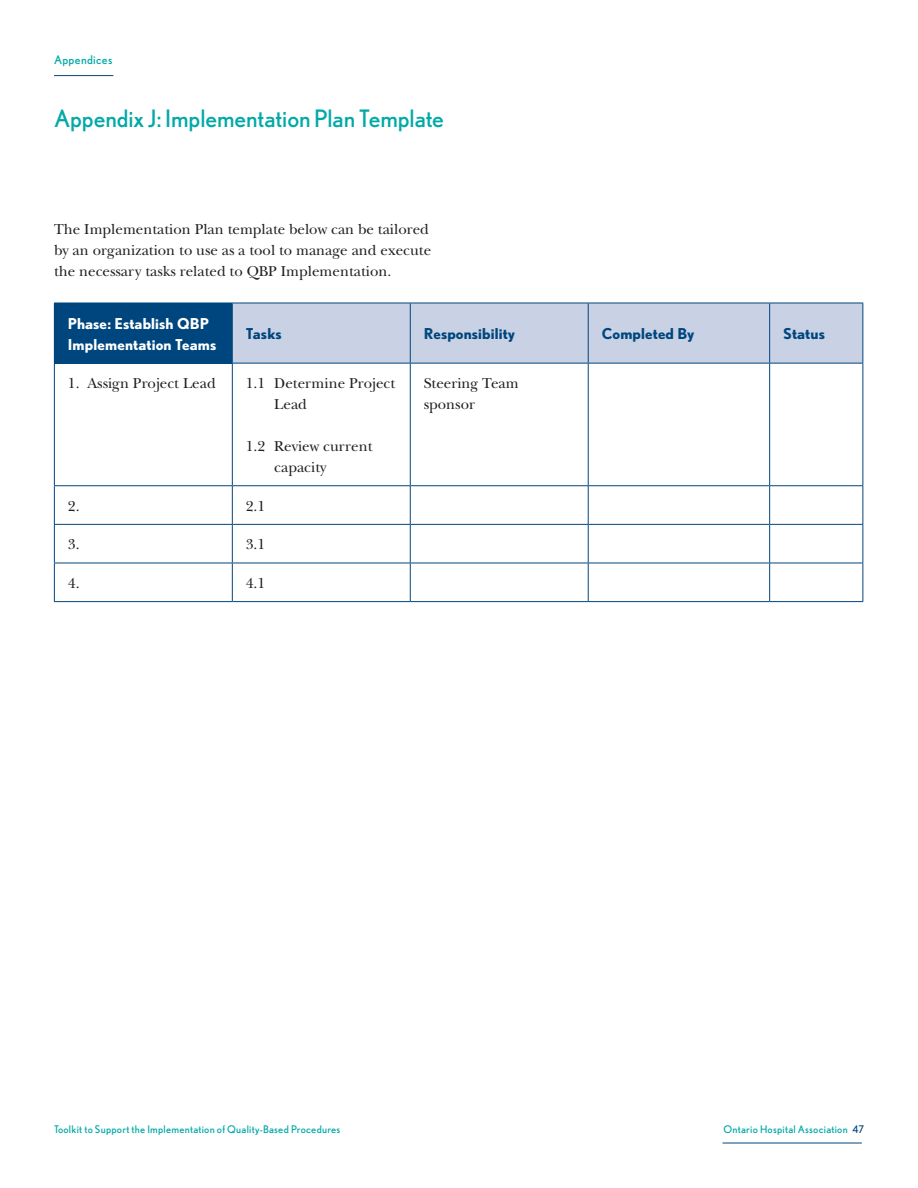
<style>
.page{position:relative;width:918px;height:1188px;background:#fff}
.page>*{position:absolute;margin:0;border:0;box-sizing:border-box;transform-origin:0 0}
.t1{font:24px "Nobel";letter-spacing:-.005em;color:#00a9a7}
.body_copy{font:15px/21px "New Baskerville";color:#231f20}
.body_copy-2{font:700 15px/21px "Nobel";letter-spacing:.01em;color:#fff}
.body_copy-3{font:700 15px "Nobel";letter-spacing:.01em;color:#00467e}
.t2{font:12px "Nobel";letter-spacing:.025em;color:#00a9a7}
.t3{font:10.5px "Nobel";letter-spacing:.025em;color:#00a9a7}
.s1{color:#00467e}
</style>
<div class="page">
<hr style="left:54px;top:75px;width:59px;height:1px;background:#00467e">
<hr style="left:723px;top:1143px;width:139px;height:1px;background:#00467e">
<div style="left:54px;top:303px;width:178px;height:60px;background:#00467e"></div>
<div style="left:233px;top:304px;width:629px;height:59px;background:#c9d2e4"></div>
<hr style="left:410px;top:303px;width:1px;height:60px;background:#00467e">
<hr style="left:588px;top:303px;width:1px;height:60px;background:#00467e">
<hr style="left:769px;top:303px;width:1px;height:60px;background:#00467e">
<hr style="left:54px;top:363px;width:179px;height:1px;background:#00467e">
<hr style="left:54px;top:364px;width:1px;height:121px;background:#00467e">
<hr style="left:232px;top:364px;width:1px;height:121px;background:#00467e">
<hr style="left:410px;top:364px;width:1px;height:121px;background:#00467e">
<hr style="left:588px;top:364px;width:1px;height:121px;background:#00467e">
<hr style="left:769px;top:364px;width:1px;height:121px;background:#00467e">
<hr style="left:862px;top:364px;width:1px;height:121px;background:#00467e">
<hr style="left:54px;top:485px;width:178px;height:1px;background:#00467e">
<hr style="left:54px;top:486px;width:1px;height:38px;background:#00467e">
<hr style="left:232px;top:485px;width:178px;height:1px;background:#00467e">
<hr style="left:232px;top:486px;width:1px;height:38px;background:#00467e">
<hr style="left:410px;top:485px;width:178px;height:1px;background:#00467e">
<hr style="left:410px;top:486px;width:1px;height:38px;background:#00467e">
<hr style="left:588px;top:485px;width:182px;height:1px;background:#00467e">
<hr style="left:588px;top:486px;width:1px;height:38px;background:#00467e">
<hr style="left:770px;top:485px;width:93px;height:1px;background:#00467e">
<hr style="left:769px;top:486px;width:1px;height:38px;background:#00467e">
<hr style="left:862px;top:486px;width:1px;height:38px;background:#00467e">
<hr style="left:54px;top:524px;width:178px;height:1px;background:#00467e">
<hr style="left:54px;top:525px;width:1px;height:38px;background:#00467e">
<hr style="left:232px;top:524px;width:178px;height:1px;background:#00467e">
<hr style="left:232px;top:525px;width:1px;height:38px;background:#00467e">
<hr style="left:410px;top:524px;width:178px;height:1px;background:#00467e">
<hr style="left:410px;top:525px;width:1px;height:38px;background:#00467e">
<hr style="left:588px;top:524px;width:182px;height:1px;background:#00467e">
<hr style="left:588px;top:525px;width:1px;height:38px;background:#00467e">
<hr style="left:770px;top:524px;width:93px;height:1px;background:#00467e">
<hr style="left:769px;top:525px;width:1px;height:38px;background:#00467e">
<hr style="left:862px;top:525px;width:1px;height:38px;background:#00467e">
<hr style="left:54px;top:563px;width:178px;height:1px;background:#00467e">
<hr style="left:54px;top:563px;width:1px;height:38px;background:#00467e">
<hr style="left:232px;top:563px;width:178px;height:1px;background:#00467e">
<hr style="left:232px;top:563px;width:1px;height:38px;background:#00467e">
<hr style="left:410px;top:563px;width:178px;height:1px;background:#00467e">
<hr style="left:410px;top:563px;width:1px;height:38px;background:#00467e">
<hr style="left:588px;top:563px;width:182px;height:1px;background:#00467e">
<hr style="left:588px;top:563px;width:1px;height:38px;background:#00467e">
<hr style="left:770px;top:563px;width:93px;height:1px;background:#00467e">
<hr style="left:769px;top:563px;width:1px;height:38px;background:#00467e">
<hr style="left:862px;top:563px;width:1px;height:38px;background:#00467e">
<hr style="left:54px;top:601px;width:178px;height:1px;background:#00467e">
<hr style="left:232px;top:601px;width:178px;height:1px;background:#00467e">
<hr style="left:410px;top:601px;width:178px;height:1px;background:#00467e">
<hr style="left:588px;top:601px;width:182px;height:1px;background:#00467e">
<hr style="left:770px;top:601px;width:93px;height:1px;background:#00467e">
<hr style="left:232px;top:303px;width:178px;height:1px;background:#00467e">
<hr style="left:232px;top:303px;width:1px;height:60px;background:#00467e">
<hr style="left:410px;top:303px;width:178px;height:1px;background:#00467e">
<hr style="left:588px;top:303px;width:182px;height:1px;background:#00467e">
<hr style="left:770px;top:303px;width:93px;height:1px;background:#00467e">
<hr style="left:862px;top:303px;width:1px;height:60px;background:#00467e">
<hr style="left:232px;top:363px;width:178px;height:1px;background:#00467e">
<hr style="left:410px;top:363px;width:178px;height:1px;background:#00467e">
<hr style="left:588px;top:363px;width:182px;height:1px;background:#00467e">
<hr style="left:770px;top:363px;width:93px;height:1px;background:#00467e">
<p class="t2" style="left:54px;top:53px;width:60px">Appendices</p>
<p class="t1" style="left:54px;top:105px;width:392px">Appendix J: Implementation Plan Template</p>
<p class="body_copy" style="left:54px;top:218px;width:379px">The Implementation Plan template below can be tailored by an organization to use as a tool to manage and execute the necessary tasks related to QBP Implementation.</p>
<p class="body_copy-2" style="left:68px;top:312px;width:150px">Phase: Establish QBP<br>Implementation Teams</p>
<p class="body_copy-3" style="left:246px;top:325px;width:37px">Tasks</p>
<p class="body_copy-3" style="left:424px;top:325px;width:93px">Responsibility</p>
<p class="body_copy-3" style="left:602px;top:325px;width:94px">Completed By</p>
<p class="body_copy-3" style="left:783px;top:325px;width:43px">Status</p>
<p class="body_copy" style="left:68px;top:373px;width:149px">1. Assign Project Lead</p>
<p class="body_copy" style="left:274px;top:373px;width:122px;text-indent:-28px">1.1 Determine Project<br>Lead</p>
<p class="body_copy" style="left:274px;top:436px;width:100px;text-indent:-28px">1.2 Review current capacity</p>
<p class="body_copy" style="left:424px;top:373px;width:96px">Steering Team sponsor</p>
<p class="body_copy" style="left:68px;top:495px;width:13px">2.</p>
<p class="body_copy" style="left:246px;top:495px;width:21px">2.1</p>
<p class="body_copy" style="left:68px;top:534px;width:13px">3.</p>
<p class="body_copy" style="left:246px;top:534px;width:21px">3.1</p>
<p class="body_copy" style="left:68px;top:573px;width:13px">4.</p>
<p class="body_copy" style="left:246px;top:573px;width:21px">4.1</p>
<p class="t3" style="left:54px;top:1123px;width:288px">Toolkit to Support the Implementation of Quality-Based Procedures</p>
<p class="t3" style="left:723px;top:1123px;width:142px">Ontario Hospital Association <span class="s1">47</span></p>
</div>
